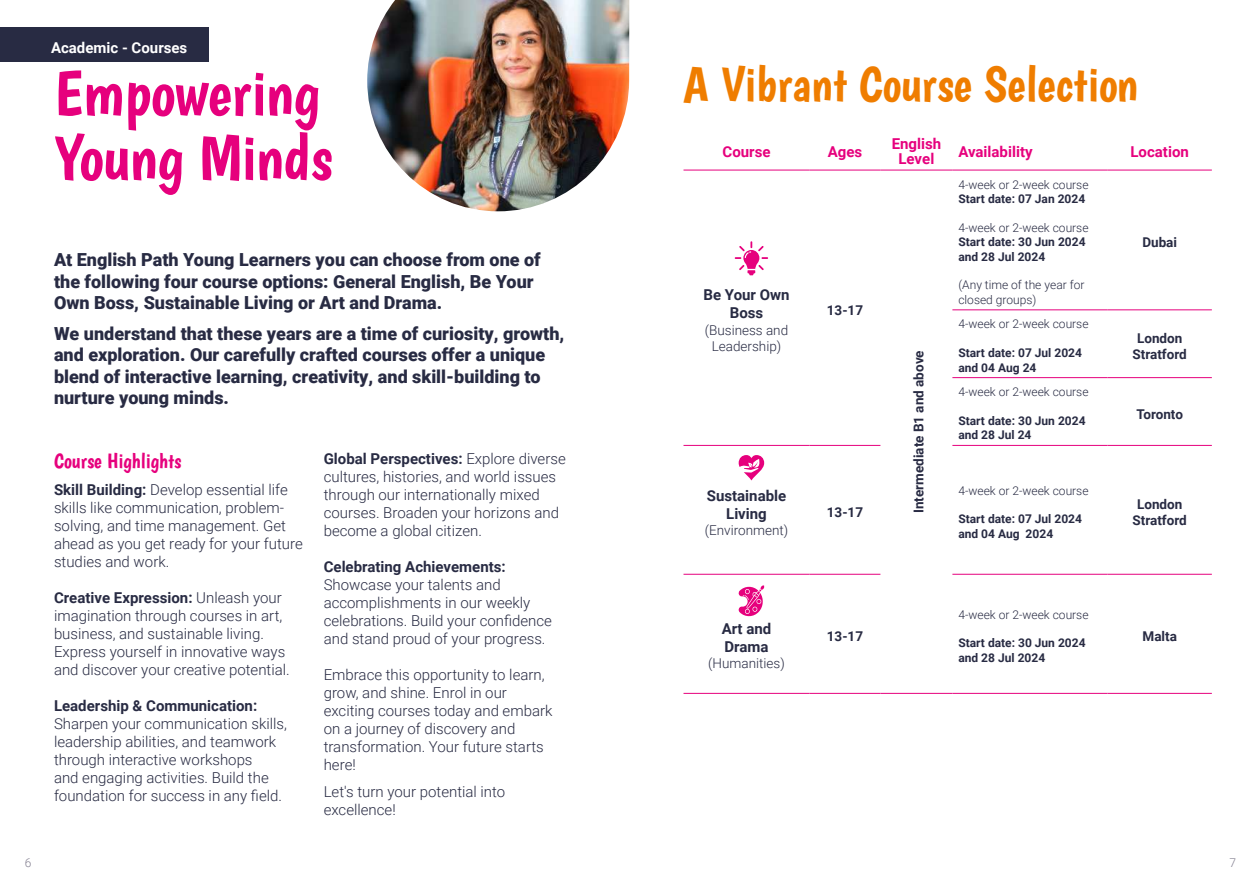
<style>
.page{position:relative;width:1259px;height:893px;background:#fff}
.page>*{position:absolute;margin:0;border:0;box-sizing:border-box;transform-origin:0 0}
.t1{font:64.5px/64.5px "Boogaloo";color:#e6007d}
.t2{font:49.5px "Boogaloo";color:#ef7d00}
.t3{font:21px "Boogaloo";color:#e6007d}
.t4{font:900 18px/21.6px "Roboto";color:#282b43}
.t5{font:300 15px/18px "Roboto";color:#282b43}
.t6{font:700 15px/18px "Roboto";color:#282b43;text-align:center}
.t7{font:700 15px/15px "Roboto";color:#e6007d;text-align:center}
.t8{font:700 15px "Roboto";color:#fff}
.t9{font:700 13.5px/16.2px "Roboto";color:#282b43;text-align:center}
.t10{font:300 13.5px/16.2px "Roboto";color:#282b43;text-align:center}
.t11{font:700 12px/14.4px "Roboto";color:#282b43}
.t12{font:300 12px/14.4px "Roboto";color:#282b43}
.t13{font:300 12px "Roboto";color:#827e8f}
.s1{font-weight:700}
</style>
<div class="page">
<hr style="left:683px;top:170px;width:126px;height:1px;background:#e6007d">
<hr style="left:809px;top:170px;width:71px;height:1px;background:#e6007d">
<hr style="left:880px;top:170px;width:72px;height:1px;background:#e6007d">
<hr style="left:880px;top:693px;width:72px;height:1px;background:#e6007d">
<hr style="left:952px;top:170px;width:155px;height:1px;background:#e6007d">
<hr style="left:1107px;top:170px;width:104px;height:1px;background:#e6007d">
<hr style="left:952px;top:310px;width:155px;height:1px;background:#e6007d">
<hr style="left:952px;top:377px;width:155px;height:1px;background:#e6007d">
<hr style="left:1107px;top:310px;width:104px;height:1px;background:#e6007d">
<hr style="left:1107px;top:377px;width:104px;height:1px;background:#e6007d">
<hr style="left:683px;top:445px;width:126px;height:1px;background:#e6007d">
<hr style="left:809px;top:445px;width:71px;height:1px;background:#e6007d">
<hr style="left:952px;top:445px;width:155px;height:1px;background:#e6007d">
<hr style="left:1107px;top:445px;width:104px;height:1px;background:#e6007d">
<hr style="left:683px;top:574px;width:126px;height:1px;background:#e6007d">
<hr style="left:683px;top:693px;width:126px;height:1px;background:#e6007d">
<hr style="left:809px;top:574px;width:71px;height:1px;background:#e6007d">
<hr style="left:952px;top:574px;width:155px;height:1px;background:#e6007d">
<hr style="left:952px;top:693px;width:155px;height:1px;background:#e6007d">
<hr style="left:1107px;top:574px;width:104px;height:1px;background:#e6007d">
<hr style="left:809px;top:693px;width:71px;height:1px;background:#e6007d">
<hr style="left:1107px;top:693px;width:104px;height:1px;background:#e6007d">
<svg style="left:735px;top:241px;width:33px;height:34px"></svg>
<svg style="left:738px;top:455px;width:26px;height:25px"></svg>
<svg style="left:738px;top:585px;width:26px;height:32px"></svg>
<img style="left:367px;top:0;width:262px;height:211px">
<div style="left:0;top:28px;width:208px;height:34px;background:#282b43"></div>
<p class="t8" style="left:51px;top:37px;width:138px">Academic - Courses</p>
<h1 class="t1" style="left:54px;top:60px;width:280px">Empowering<br>Young Minds</h1>
<p class="t4" style="left:54px;top:248px;width:488px">At English Path Young Learners you can choose from one of the following four course options: General English, Be Your<br>Own Boss, Sustainable Living or Art and Drama.</p>
<p class="t4" style="left:54px;top:322px;width:512px">We understand that these years are a time of curiosity, growth, and exploration. Our carefully crafted courses offer a unique blend of interactive learning, creativity, and skill-building to nurture young minds.</p>
<h3 class="t3" style="left:54px;top:449px;width:129px">Course Highlights</h3>
<p class="t5" style="left:54px;top:480px;width:250px"><span class="s1">Skill Building:</span> Develop essential life skills like communication, problem&shy;solving, and time management. Get ahead as you get ready for your future studies and work.</p>
<p class="t5" style="left:54px;top:588px;width:237px"><span class="s1">Creative Expression:</span> Unleash your imagination through courses in art, business, and sustainable living.<br>Express yourself in innovative ways and discover your creative potential.</p>
<p class="t6" style="left:54px;top:696px;width:205px">Leadership &amp; Communication:</p>
<p class="t5" style="left:54px;top:714px;width:234px">Sharpen your communication skills, leadership abilities, and teamwork through interactive workshops<br>and engaging activities. Build the foundation for success in any field.</p>
<p class="t5" style="left:324px;top:449px;width:243px"><span class="s1">Global Perspectives:</span> Explore diverse cultures, histories, and world issues through our internationally mixed courses. Broaden your horizons and become a global citizen.</p>
<p class="t6" style="left:324px;top:557px;width:183px">Celebrating Achievements:</p>
<p class="t5" style="left:324px;top:575px;width:230px">Showcase your talents and accomplishments in our weekly celebrations. Build your confidence and stand proud of your progress.</p>
<p class="t5" style="left:324px;top:665px;width:230px">Embrace this opportunity to learn, grow, and shine. Enrol in our exciting courses today and embark on a journey of discovery and transformation. Your future starts here!</p>
<p class="t5" style="left:324px;top:782px;width:183px">Let's turn your potential into excellence!</p>
<h2 class="t2" style="left:683px;top:54px;width:456px">A Vibrant Course Selection</h2>
<p class="t7" style="left:722px;top:143px;width:49px">Course</p>
<p class="t7" style="left:827px;top:143px;width:36px">Ages</p>
<p class="t7" style="left:891px;top:136px;width:51px">English<br>Level</p>
<p class="t7" style="left:958px;top:143px;width:76px">Availability</p>
<p class="t7" style="left:1130px;top:143px;width:60px">Location</p>
<p class="t6" style="left:703px;top:285px;width:88px">Be Your Own<br>Boss</p>
<p class="t10" style="left:705px;top:321px;width:85px">(Business and<br>Leadership)</p>
<p class="t9" style="left:827px;top:301px;width:38px">13-17</p>
<p class="t6" style="left:707px;top:486px;width:81px">Sustainable<br>Living</p>
<p class="t10" style="left:705px;top:521px;width:85px">(Environment)</p>
<p class="t6" style="left:721px;top:619px;width:51px;text-align:left">Art and<br>Drama</p>
<p class="t10" style="left:708px;top:654px;width:78px">(Humanities)</p>
<p class="t9" style="left:827px;top:503px;width:38px">13-17</p>
<p class="t9" style="left:827px;top:627px;width:38px">13-17</p>
<p class="t9" style="left:910px;top:513px;width:164px;rotate:-90deg">Intermediate B1 and above</p>
<p class="t12" style="left:958px;top:177px;width:132px">4-week or 2-week course</p>
<p class="t11" style="left:958px;top:191px;width:128px">Start date: 07 Jan 2024</p>
<p class="t12" style="left:958px;top:220px;width:132px">4-week or 2-week course</p>
<p class="t11" style="left:958px;top:234px;width:129px">Start date: 30 Jun 2024 and 28 Jul 2024</p>
<p class="t12" style="left:958px;top:278px;width:127px">(Any time of the year for closed groups)</p>
<p class="t12" style="left:958px;top:316px;width:132px">4-week or 2-week course</p>
<p class="t11" style="left:958px;top:345px;width:125px">Start date: 07 Jul 2024 and 04 Aug 24</p>
<p class="t12" style="left:958px;top:384px;width:132px">4-week or 2-week course</p>
<p class="t11" style="left:958px;top:413px;width:129px">Start date: 30 Jun 2024 and 28 Jul 24</p>
<p class="t12" style="left:958px;top:483px;width:132px">4-week or 2-week course</p>
<p class="t11" style="left:958px;top:511px;width:125px">Start date: 07 Jul 2024 and 04 Aug 2024</p>
<p class="t12" style="left:958px;top:607px;width:132px">4-week or 2-week course</p>
<p class="t11" style="left:958px;top:635px;width:129px">Start date: 30 Jun 2024 and 28 Jul 2024</p>
<p class="t9" style="left:1142px;top:234px;width:36px">Dubai</p>
<p class="t9" style="left:1132px;top:329px;width:56px">London<br>Stratford</p>
<p class="t9" style="left:1136px;top:405px;width:48px">Toronto</p>
<p class="t9" style="left:1132px;top:495px;width:56px">London<br>Stratford</p>
<p class="t9" style="left:1142px;top:627px;width:36px">Malta</p>
<p class="t13" style="left:25px;top:854px;width:8px">6</p>
<p class="t13" style="left:1229px;top:854px;width:8px">7</p>
</div>
